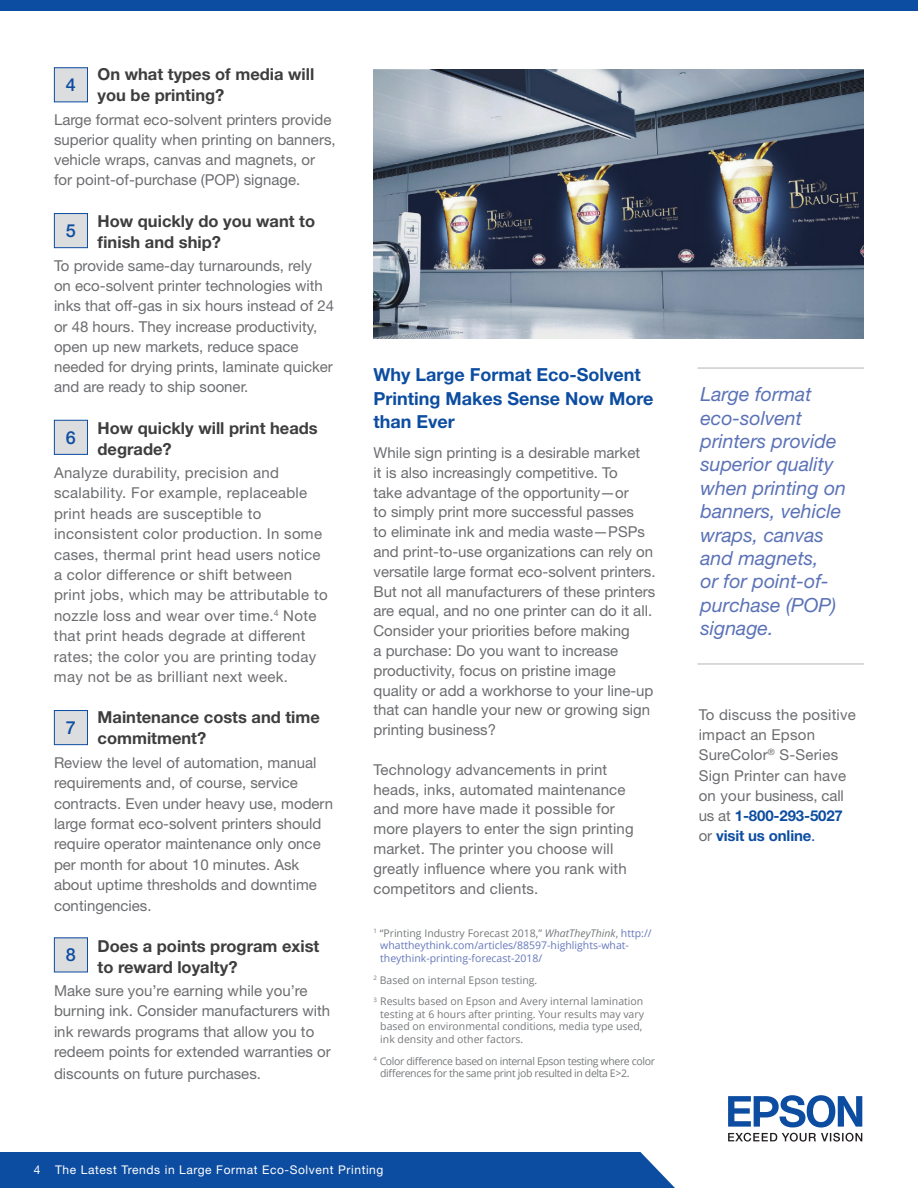
<style>
.page{position:relative;width:918px;height:1188px;background:#fff}
.page>*{position:absolute;margin:0;border:0;box-sizing:border-box;transform-origin:0 0}
.t1{font:italic 19.5px/23.4px "Helvetica Neue";color:#5b72b7}
.t2{font:700 18px/23.2px "Helvetica Neue";color:#0d4da1}
.t3{font:500 18px "Helvetica Neue";color:#0d4da1}
.t4{font:700 16.5px/21px "Helvetica Neue";color:#3e3e3f}
.t5{font:15px/19.8px "Helvetica Neue";color:#6c6d70}
.t6{font:15px/20.4px "Helvetica Neue";letter-spacing:.02em;color:#6c6d70}
.t7{font:12px "Helvetica Neue";letter-spacing:.05em;color:#fff}
.t8{font:10.5px/12.6px "Open Sans";color:#76787b}
.t9{font:10.5px/12.6px "Open Sans";color:#6578bb}
.t10{font:10.5px/12.6px "Open Sans";letter-spacing:-.035em;color:#76787b}
.s1{color:#76787b}
.s2{font-style:italic;color:#76787b}
.s3{font-weight:700;color:#0d4da1}
.s4{color:#0d4da1}
</style>
<div class="page">
<div style="left:0;top:1152px;width:675px;height:36px;background:#0d4da1"></div>
<div style="left:0;top:0;width:918px;height:10px;background:#0d4da1"></div>
<svg style="left:728px;top:1095px;width:134px;height:47px"></svg>
<hr style="left:698px;top:368px;width:166px;height:1px;background:#b4b5b5">
<hr style="left:698px;top:664px;width:166px;height:1px;background:#b4b5b5">
<img style="left:374px;top:69px;width:490px;height:270px">
<div style="left:54px;top:68px;width:33px;height:34px;background:#dcdddf"></div>
<div style="left:54px;top:67px;width:34px;height:35px;border:1px solid #0d4da1"></div>
<div style="left:54px;top:214px;width:33px;height:34px;background:#dcdddf"></div>
<div style="left:54px;top:213px;width:34px;height:35px;border:1px solid #0d4da1"></div>
<div style="left:54px;top:420px;width:33px;height:34px;background:#dcdddf"></div>
<div style="left:54px;top:420px;width:34px;height:35px;border:1px solid #0d4da1"></div>
<div style="left:54px;top:711px;width:33px;height:34px;background:#dcdddf"></div>
<div style="left:54px;top:710px;width:34px;height:35px;border:1px solid #0d4da1"></div>
<div style="left:54px;top:938px;width:33px;height:34px;background:#dcdddf"></div>
<div style="left:54px;top:938px;width:34px;height:34px;border:1px solid #0d4da1"></div>
<p class="t4" style="left:98px;top:64px;width:218px">On what types of media will you be printing?</p>
<p class="t5" style="left:54px;top:109px;width:283px;line-height:20.2px">Large format eco-solvent printers provide superior quality when printing on banners, vehicle wraps, canvas and magnets, or for point-of-purchase (POP) signage.</p>
<p class="t4" style="left:98px;top:210px;width:219px">How quickly do you want to finish and ship?</p>
<p class="t5" style="left:54px;top:255px;width:282px;line-height:20.2px">To provide same-day turnarounds, rely<br>on eco-solvent printer technologies with inks that off-gas in six hours instead of 24 or 48 hours. They increase productivity, open up new markets, reduce space needed for drying prints, laminate quicker and are ready to ship sooner.</p>
<p class="t4" style="left:98px;top:417px;width:222px">How quickly will print heads degrade?</p>
<p class="t6" style="left:54px;top:462px;width:275px">Analyze durability, precision and scalability. For example, replaceable print heads are susceptible to inconsistent color production. In some cases, thermal print head users notice a color difference or shift between<br>print jobs, which may be attributable to nozzle loss and wear over time.<sup>4</sup> Note that print heads degrade at different rates; the color you are printing today may not be as brilliant next week.</p>
<p class="t4" style="left:98px;top:707px;width:224px">Maintenance costs and time commitment?</p>
<p class="t5" style="left:54px;top:752px;width:281px;line-height:20.4px">Review the level of automation, manual requirements and, of course, service contracts. Even under heavy use, modern large format eco-solvent printers should require operator maintenance only once per month for about 10 minutes. Ask about uptime thresholds and downtime contingencies.</p>
<p class="t4" style="left:98px;top:935px;width:223px">Does a points program exist to reward loyalty?</p>
<p class="t5" style="left:54px;top:980px;width:278px;line-height:20.2px">Make sure you’re earning while you’re burning ink. Consider manufacturers with ink rewards programs that allow you to redeem points for extended warranties or</p>
<p class="t5" style="left:54px;top:1063px;width:209px">discounts on future purchases.</p>
<p class="t3" style="left:66px;top:74px;width:12px">4</p>
<p class="t3" style="left:66px;top:220px;width:12px">5</p>
<p class="t3" style="left:66px;top:427px;width:12px">6</p>
<p class="t3" style="left:66px;top:717px;width:12px">7</p>
<p class="t3" style="left:66px;top:944px;width:12px">8</p>
<p class="t2" style="left:374px;top:363px;width:281px">Why Large Format Eco-Solvent<br>Printing Makes Sense Now More than Ever</p>
<p class="t5" style="left:374px;top:443px;width:284px">While sign printing is a desirable market<br>it is also increasingly competitive. To<br>take advantage of the opportunity—or<br>to simply print more successful passes<br>to eliminate ink and media waste—PSPs and print-to-use organizations can rely on versatile large format eco-solvent printers.<br>But not all manufacturers of these printers are equal, and no one printer can do it all.<br>Consider your priorities before making<br>a purchase: Do you want to increase productivity, focus on pristine image quality or add a workhorse to your line-up that can handle your new or growing sign printing business?</p>
<p class="t5" style="left:374px;top:759px;width:262px">Technology advancements in print heads, inks, automated maintenance and more have made it possible for more players to enter the sign printing market. The printer you choose will greatly influence where you rank with competitors and clients.</p>
<p class="t9" style="left:380px;top:926px;width:273px;text-indent:-7px"><sup>1</sup> <span class="s1">“Printing Industry Forecast 2018,”</span> <span class="s2">WhatTheyThink</span><span class="s1">,</span> http:// whattheythink.com/articles/88597-highlights-what&shy;theythink-printing-forecast-2018/</p>
<p class="t8" style="left:374px;top:969px;width:271px;line-height:21.6px"><sup>2</sup> Based on internal Epson testing.<br><sup>3</sup> Results based on Epson and Avery internal lamination</p>
<p class="t8" style="left:380px;top:1007px;width:265px">testing at 6 hours after printing. Your results may vary based on environmental conditions, media type used, ink density and other factors.</p>
<p class="t10" style="left:380px;top:1054px;width:276px;text-indent:-7px"><sup>4</sup> Color difference based on internal Epson testing where color differences for the same print job resulted in delta E&gt;2.</p>
<p class="t7" style="left:34px;top:1162px;width:351px">4 The Latest Trends in Large Format Eco-Solvent Printing</p>
<h1 class="t1" style="left:700px;top:382px;width:147px">Large format eco-solvent printers provide superior quality when printing on banners, vehicle wraps, canvas and magnets,<br>or for point-of&shy;purchase (POP) signage.</h1>
<p class="t5" style="left:699px;top:704px;width:159px;line-height:20.2px">To discuss the positive impact an Epson<br>SureColor<sup>®</sup> S-Series<br>Sign Printer can have on your business, call us at <span class="s3">1-800-293-5027 </span>or <span class="s3">visit us online</span><span class="s4">.</span></p>
</div>
